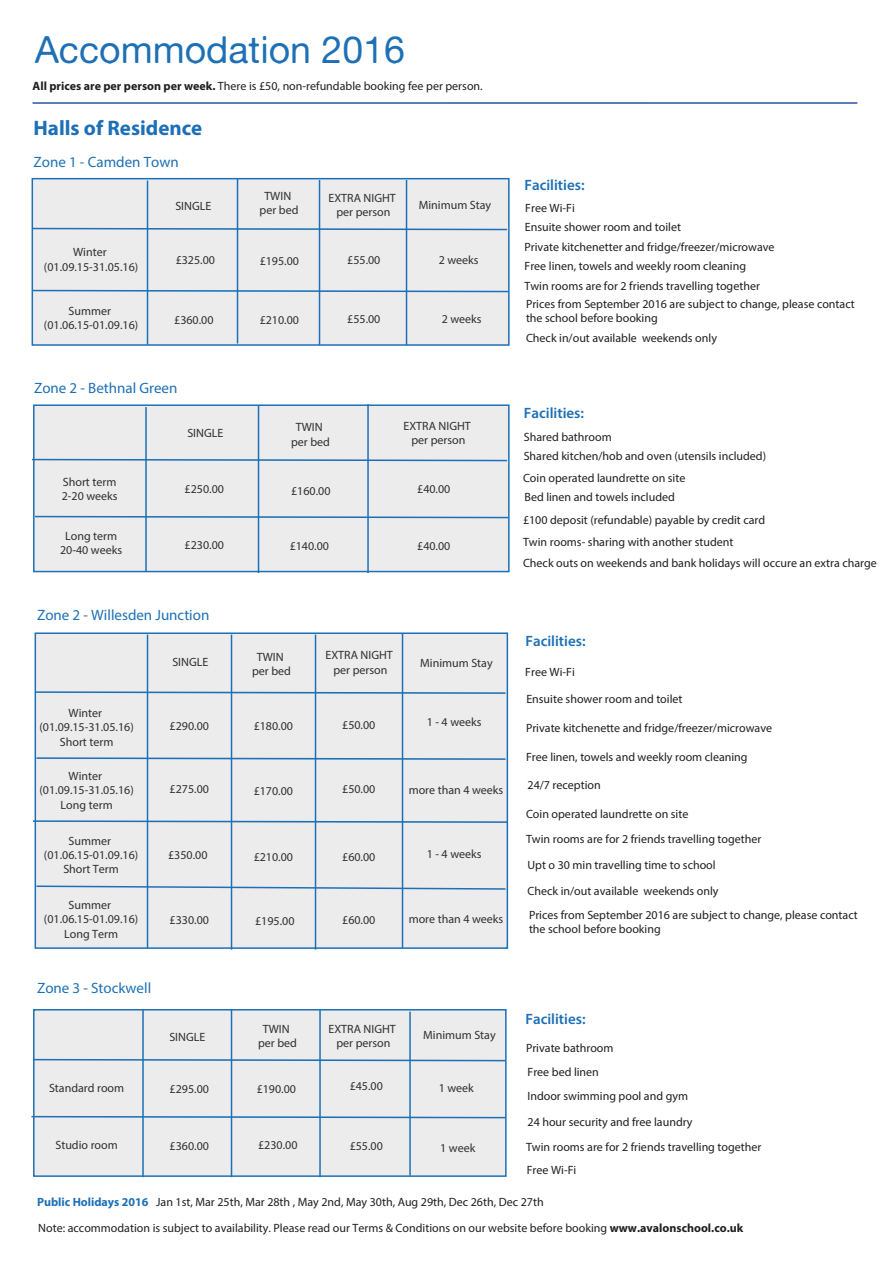
<style>
.page{position:relative;width:893px;height:1263px;background:#fff}
.page>*{position:absolute;margin:0;border:0;box-sizing:border-box;transform-origin:0 0}
.t1{font:37.5px "Alte Haas Grotesk";color:#1d70b6}
.t2{font:700 21px "Myriad Pro";color:#1d70b7}
.t3{font:15px "Myriad Pro";color:#1d70b6}
.t4{font:600 15px "Myriad Pro";color:#1d70b6}
.t5{font:12px/22.5px "Myriad Pro";color:#221e20}
.t6{font:12px/14.4px "Myriad Pro";color:#303032;text-align:center}
.s1{font-weight:700}
.s2{font-weight:700;color:#1d70b6}
</style>
<div class="page">
<div style="left:32px;top:178px;width:478px;height:168px;background:#ececec;border:2px solid #1d70b7"></div>
<hr style="left:33px;top:102px;width:824px;height:2px;background:#2654a0">
<svg style="left:31px;top:289px;width:479px;height:4px"></svg>
<svg style="left:31px;top:227px;width:478px;height:4px"></svg>
<hr style="left:147px;top:181px;width:1px;height:164px;background:#1d70b7">
<hr style="left:319px;top:180px;width:1px;height:165px;background:#1d70b7">
<hr style="left:406px;top:180px;width:1px;height:165px;background:#1d70b7">
<hr style="left:237px;top:179px;width:1px;height:165px;background:#1d70b7">
<div style="left:33px;top:404px;width:477px;height:168px;background:#ececec;border:2px solid #1d70b7"></div>
<div style="left:35px;top:632px;width:473px;height:317px;background:#ececec;border:2px solid #1d70b7"></div>
<svg style="left:34px;top:690px;width:473px;height:5px"></svg>
<div style="left:33px;top:1009px;width:474px;height:168px;background:#ececec;border:2px solid #1d70b7"></div>
<hr style="left:402px;top:633px;width:1px;height:315px;background:#1d70b7">
<hr style="left:231px;top:635px;width:1px;height:315px;background:#1d70b7">
<hr style="left:147px;top:635px;width:1px;height:313px;background:#1d70b7">
<hr style="left:367px;top:404px;width:2px;height:169px;background:#1d70b7">
<hr style="left:258px;top:406px;width:1px;height:167px;background:#1d70b7">
<hr style="left:145px;top:407px;width:2px;height:164px;background:#1d70b7">
<hr style="left:315px;top:635px;width:1px;height:315px;background:#1d70b7">
<hr style="left:142px;top:1010px;width:2px;height:167px;background:#1d70b7">
<hr style="left:231px;top:1010px;width:1px;height:167px;background:#1d70b7">
<hr style="left:319px;top:1010px;width:2px;height:167px;background:#1d70b7">
<hr style="left:409px;top:1012px;width:2px;height:164px;background:#1d70b7">
<svg style="left:32px;top:458px;width:477px;height:4px"></svg>
<svg style="left:33px;top:515px;width:477px;height:4px"></svg>
<svg style="left:35px;top:885px;width:472px;height:5px"></svg>
<svg style="left:33px;top:1058px;width:474px;height:4px"></svg>
<svg style="left:31px;top:1115px;width:476px;height:4px"></svg>
<svg style="left:33px;top:819px;width:476px;height:5px"></svg>
<svg style="left:35px;top:756px;width:472px;height:5px"></svg>
<h1 class="t1" style="left:35px;top:28px;width:372px">Accommodation 2016</h1>
<p class="t5" style="left:32px;top:74px;width:452px"><span class="s1">All prices are per person per week.</span> There is £50, non-refundable booking fee per person.</p>
<h2 class="t2" style="left:34px;top:114px;width:170px">Halls of Residence</h2>
<p class="t3" style="left:34px;top:152px;width:147px">Zone 1 - Camden Town</p>
<p class="t6" style="left:175px;top:199px;width:37px">SINGLE</p>
<p class="t6" style="left:260px;top:189px;width:40px">TWIN per bed</p>
<p class="t6" style="left:329px;top:190px;width:69px">EXTRA NIGHT per person</p>
<p class="t6" style="left:44px;top:245px;width:96px">Winter (01.09.15-31.05.16)</p>
<p class="t6" style="left:176px;top:252px;width:41px">£325.00</p>
<p class="t6" style="left:347px;top:253px;width:35px">£55.00</p>
<p class="t6" style="left:419px;top:198px;width:74px">Minimum Stay</p>
<p class="t6" style="left:439px;top:253px;width:41px">2 weeks</p>
<p class="t6" style="left:260px;top:254px;width:41px">£195.00</p>
<p class="t6" style="left:44px;top:303px;width:96px">Summer (01.06.15-01.09.16)</p>
<p class="t6" style="left:174px;top:312px;width:41px">£360.00</p>
<p class="t3" style="left:34px;top:379px;width:145px">Zone 2 - Bethnal Green</p>
<p class="t6" style="left:260px;top:312px;width:41px">£210.00</p>
<p class="t6" style="left:347px;top:311px;width:35px">£55.00</p>
<p class="t6" style="left:442px;top:311px;width:41px">2 weeks</p>
<p class="t6" style="left:62px;top:474px;width:57px;text-align:left">Short term<br>2-20 weeks</p>
<p class="t6" style="left:60px;top:528px;width:64px">Long term<br>20-40 weeks</p>
<p class="t6" style="left:187px;top:425px;width:37px">SINGLE</p>
<p class="t6" style="left:291px;top:420px;width:40px">TWIN per bed</p>
<p class="t6" style="left:404px;top:418px;width:69px">EXTRA NIGHT per person</p>
<p class="t6" style="left:185px;top:482px;width:41px">£250.00</p>
<p class="t6" style="left:417px;top:482px;width:35px">£40.00</p>
<p class="t6" style="left:291px;top:483px;width:41px">£160.00</p>
<p class="t6" style="left:185px;top:537px;width:41px">£230.00</p>
<p class="t6" style="left:290px;top:539px;width:41px">£140.00</p>
<p class="t6" style="left:417px;top:539px;width:35px">£40.00</p>
<p class="t3" style="left:37px;top:605px;width:174px">Zone 2 - Willesden Junction</p>
<p class="t6" style="left:39px;top:705px;width:96px">Winter (01.09.15-31.05.16)<br>Short term</p>
<p class="t6" style="left:39px;top:768px;width:96px">Winter (01.09.15-31.05.16)<br>Long term</p>
<p class="t6" style="left:44px;top:833px;width:96px">Summer (01.06.15-01.09.16)<br>Short Term</p>
<p class="t6" style="left:44px;top:897px;width:96px">Summer (01.06.15-01.09.16)<br>Long Term</p>
<p class="t3" style="left:37px;top:979px;width:116px">Zone 3 - Stockwell</p>
<p class="t6" style="left:49px;top:1081px;width:77px">Standard room</p>
<p class="t6" style="left:172px;top:655px;width:37px">SINGLE</p>
<p class="t6" style="left:170px;top:719px;width:41px">£290.00</p>
<p class="t6" style="left:170px;top:782px;width:41px">£275.00</p>
<p class="t6" style="left:168px;top:848px;width:41px">£350.00</p>
<p class="t6" style="left:170px;top:912px;width:41px">£330.00</p>
<p class="t6" style="left:169px;top:1030px;width:37px">SINGLE</p>
<p class="t6" style="left:170px;top:1082px;width:41px">£295.00</p>
<p class="t6" style="left:55px;top:1138px;width:64px">Studio room</p>
<p class="t6" style="left:170px;top:1139px;width:41px">£360.00</p>
<p class="t6" style="left:252px;top:649px;width:40px">TWIN per bed</p>
<p class="t6" style="left:326px;top:648px;width:69px">EXTRA NIGHT per person</p>
<p class="t6" style="left:420px;top:655px;width:74px">Minimum Stay</p>
<p class="t6" style="left:254px;top:719px;width:41px">£180.00</p>
<p class="t6" style="left:342px;top:717px;width:35px">£50.00</p>
<p class="t6" style="left:427px;top:715px;width:56px">1 - 4 weeks</p>
<p class="t6" style="left:254px;top:783px;width:41px">£170.00</p>
<p class="t6" style="left:342px;top:782px;width:35px">£50.00</p>
<p class="t6" style="left:409px;top:782px;width:96px">more than 4 weeks</p>
<p class="t6" style="left:254px;top:849px;width:41px">£210.00</p>
<p class="t6" style="left:342px;top:849px;width:35px">£60.00</p>
<p class="t6" style="left:427px;top:847px;width:56px">1 - 4 weeks</p>
<p class="t6" style="left:255px;top:914px;width:41px">£195.00</p>
<p class="t6" style="left:342px;top:912px;width:35px">£60.00</p>
<p class="t6" style="left:409px;top:911px;width:96px">more than 4 weeks</p>
<p class="t6" style="left:258px;top:1021px;width:40px">TWIN per bed</p>
<p class="t6" style="left:329px;top:1021px;width:69px">EXTRA NIGHT per person</p>
<p class="t6" style="left:423px;top:1027px;width:74px">Minimum Stay</p>
<p class="t6" style="left:257px;top:1082px;width:41px">£190.00</p>
<p class="t6" style="left:350px;top:1079px;width:35px">£45.00</p>
<p class="t6" style="left:439px;top:1081px;width:37px">1 week</p>
<p class="t6" style="left:258px;top:1137px;width:41px">£230.00</p>
<p class="t6" style="left:350px;top:1139px;width:35px">£55.00</p>
<p class="t6" style="left:440px;top:1141px;width:37px">1 week</p>
<p class="t4" style="left:524px;top:175px;width:62px">Facilities:</p>
<p class="t5" style="left:525px;top:199px;width:158px;line-height:18.8px">Free Wi-Fi<br>Ensuite shower room and toilet</p>
<p class="t5" style="left:524px;top:237px;width:252px;line-height:19.5px">Private kitchenetter and fridge/freezer/microwave<br>Free linen, towels and weekly room cleaning<br>Twin rooms are for 2 friends travelling together</p>
<p class="t5" style="left:526px;top:296px;width:330px;line-height:14.4px">Prices from September 2016 are subject to change, please contact the school before booking</p>
<p class="t5" style="left:526px;top:327px;width:192px">Check in/out available weekends only</p>
<p class="t4" style="left:524px;top:404px;width:62px">Facilities:</p>
<p class="t5" style="left:524px;top:425px;width:89px">Shared bathroom</p>
<p class="t5" style="left:523px;top:445px;width:245px;line-height:21.9px">Shared kitchen/hob and oven (utensils included)<br>Coin operated laundrette on site</p>
<p class="t5" style="left:523px;top:486px;width:244px">Bed linen and towels included<br>£100 deposit (refundable) payable by credit card<br>Twin rooms- sharing with another student</p>
<p class="t5" style="left:523px;top:552px;width:355px">Check outs on weekends and bank holidays will occure an extra charge</p>
<p class="t4" style="left:525px;top:632px;width:62px">Facilities:</p>
<p class="t5" style="left:525px;top:660px;width:51px">Free Wi-Fi</p>
<p class="t5" style="left:526px;top:688px;width:158px">Ensuite shower room and toilet</p>
<p class="t5" style="left:526px;top:717px;width:248px">Private kitchenette and fridge/freezer/microwave</p>
<p class="t5" style="left:526px;top:745px;width:223px">Free linen, towels and weekly room cleaning</p>
<p class="t5" style="left:527px;top:774px;width:75px">24/7 reception</p>
<p class="t5" style="left:526px;top:802px;width:164px">Coin operated laundrette on site</p>
<p class="t5" style="left:526px;top:828px;width:237px">Twin rooms are for 2 friends travelling together</p>
<p class="t5" style="left:527px;top:853px;width:190px">Upt o 30 min travelling time to school</p>
<p class="t5" style="left:529px;top:907px;width:330px;line-height:14.4px">Prices from September 2016 are subject to change, please contact the school before booking</p>
<p class="t5" style="left:527px;top:879px;width:192px">Check in/out available weekends only</p>
<p class="t4" style="left:525px;top:1010px;width:62px">Facilities:</p>
<p class="t5" style="left:526px;top:1036px;width:164px;line-height:24px">Private bathroom<br>Free bed linen<br>Indoor swimming pool and gym</p>
<p class="t5" style="left:526px;top:1108px;width:237px;line-height:25.5px">24 hour security and free laundry<br>Twin rooms are for 2 friends travelling together</p>
<p class="t5" style="left:527px;top:1158px;width:51px">Free Wi-Fi</p>
<p class="t5" style="left:37px;top:1189px;width:708px;line-height:26px"><span class="s2">Public Holidays 2016</span> Jan 1st, Mar 25th, Mar 28th , May 2nd, May 30th, Aug 29th, Dec 26th, Dec 27th<br>Note: accommodation is subject to availability. Please read our Terms &amp; Conditions on our website before booking <span class="s1">www.avalonschool.co.uk</span></p>
</div>
